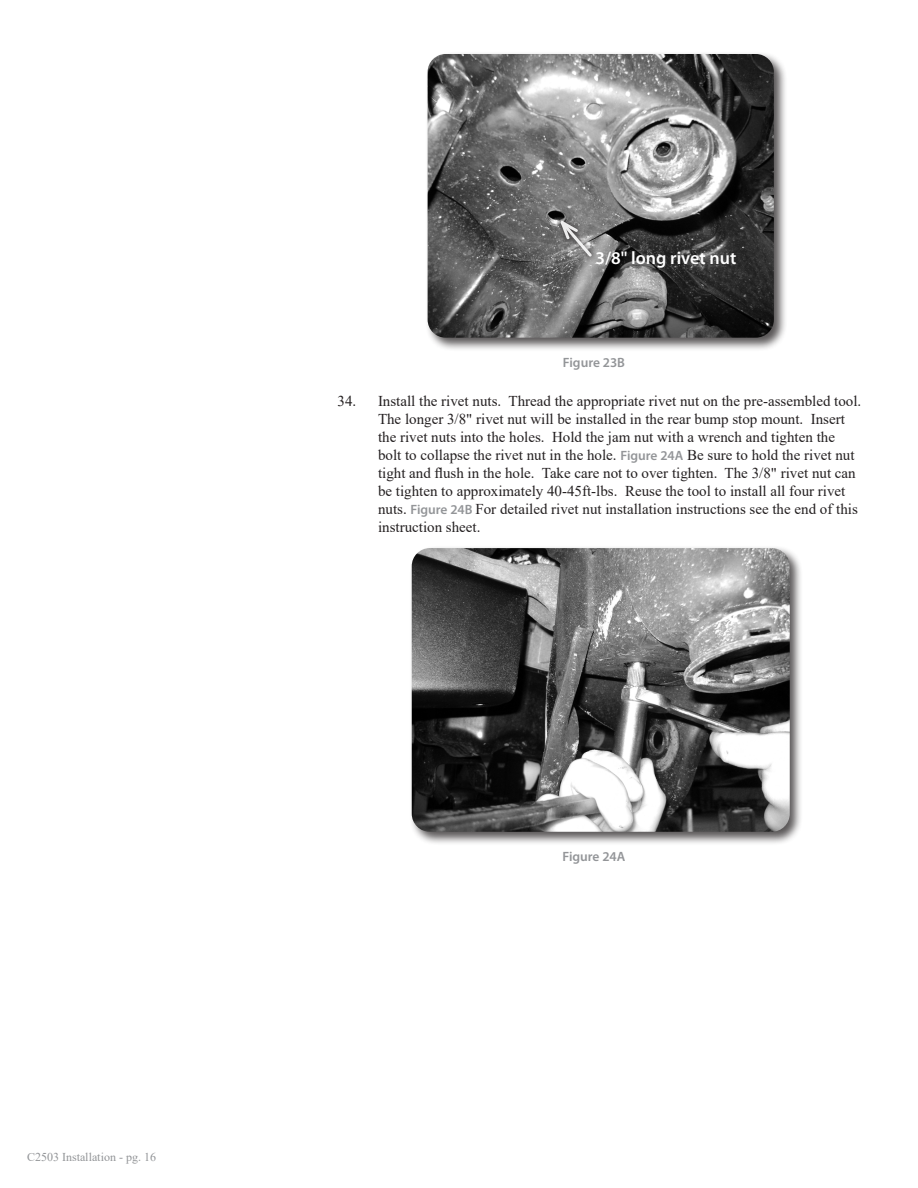
<style>
.page{position:relative;width:918px;height:1188px;background:#fff}
.page>*{position:absolute;margin:0;border:0;box-sizing:border-box;transform-origin:0 0}
.t1{font:600 18px "Myriad Pro";color:#fff}
.t2{font:15px/18px "Times New Roman";color:#231f20}
.t3{font:600 13.5px "Myriad Pro";color:#939598}
.t4{font:12px "Times New Roman";color:#939598}
.s1{font-family:"Myriad Pro";font-weight:600;font-size:13.5px;color:#939598}
</style>
<div class="page">
<div style="left:425px;top:51px;width:363px;height:300px;background:#231f20;opacity:.75"></div>
<img style="left:428px;top:54px;width:346px;height:284px">
<div style="left:555px;top:216px;width:43px;height:47px;background:#231f20;opacity:.9"></div>
<svg style="left:557px;top:216px;width:37px;height:43px;background:#8f8f8f"></svg>
<div style="left:409px;top:545px;width:394px;height:300px;background:#231f20;opacity:.75"></div>
<img style="left:412px;top:548px;width:378px;height:284px">
<p class="t4" style="left:27px;top:1149px;width:130px">C2503 Installation - pg. 16</p>
<p class="t1" style="left:595px;top:246px;width:142px">3/8" long rivet nut</p>
<p class="t3" style="left:563px;top:354px;width:64px">Figure 23B</p>
<p class="t2" style="left:378px;top:392px;width:485px;text-indent:-40px">34. Install the rivet nuts. Thread the appropriate rivet nut on the pre-assembled tool.<br>The longer 3/8" rivet nut will be installed in the rear bump stop mount. Insert the rivet nuts into the holes. Hold the jam nut with a wrench and tighten the bolt to collapse the rivet nut in the hole. <span class="s1">Figure 24A</span> Be sure to hold the rivet nut tight and flush in the hole. Take care not to over tighten. The 3/8" rivet nut can be tighten to approximately 40-45ft-lbs. Reuse the tool to install all four rivet nuts. <span class="s1">Figure 24B</span> For detailed rivet nut installation instructions see the end of this instruction sheet.</p>
<p class="t3" style="left:563px;top:848px;width:64px">Figure 24A</p>
</div>
